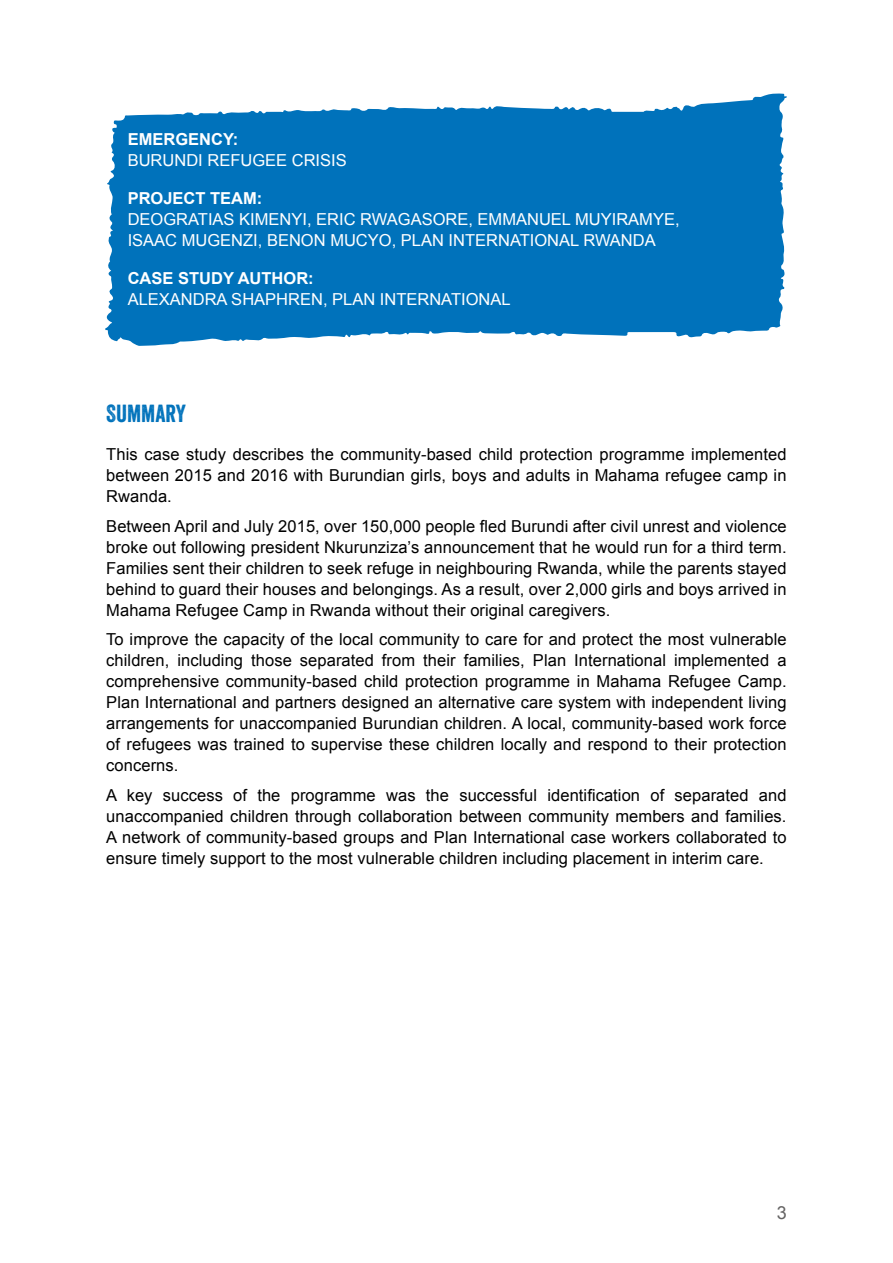
<style>
.page{position:relative;width:893px;height:1263px;background:#fff}
.page>*{position:absolute;margin:0;border:0;box-sizing:border-box;transform-origin:0 0}
.t1{font:24px "Veneer";color:#0072bb}
.t2{font:18px "Arial";color:#646363}
.t3{font:16.5px/21px "Arial";letter-spacing:.005em;color:#000;text-align:justify}
.t4{font:16.5px/21px "Arial";color:#fff}
.t5{font:700 16.5px "Arial";color:#fff}
</style>
<div class="page">
<svg style="left:105px;top:94px;width:682px;height:252px;background:#1d82c2"></svg>
<p class="t5" style="left:128px;top:128px;width:112px">EMERGENCY:</p>
<p class="t4" style="left:128px;top:150px;width:221px">BURUNDI REFUGEE CRISIS</p>
<p class="t5" style="left:128px;top:187px;width:136px">PROJECT TEAM:</p>
<p class="t4" style="left:128px;top:209px;width:553px">DEOGRATIAS KIMENYI, ERIC RWAGASORE, EMMANUEL MUYIRAMYE,<br>ISAAC MUGENZI, BENON MUCYO, PLAN INTERNATIONAL RWANDA</p>
<p class="t5" style="left:128px;top:267px;width:188px">CASE STUDY AUTHOR:</p>
<p class="t4" style="left:128px;top:289px;width:384px">ALEXANDRA SHAPHREN, PLAN INTERNATIONAL</p>
<h1 class="t1" style="left:106px;top:399px;width:81px">SUMMARY</h1>
<p class="t3" style="left:106px;top:444px;width:682px">This case study describes the community-based child protection programme implemented between 2015 and 2016 with Burundian girls, boys and adults in Mahama refugee camp in Rwanda.</p>
<p class="t3" style="left:106px;top:515px;width:682px">Between April and July 2015, over 150,000 people fled Burundi after civil unrest and violence broke out following president Nkurunziza’s announcement that he would run for a third term.<br>Families sent their children to seek refuge in neighbouring Rwanda, while the parents stayed behind to guard their houses and belongings. As a result, over 2,000 girls and boys arrived in Mahama Refugee Camp in Rwanda without their original caregivers.</p>
<p class="t3" style="left:106px;top:629px;width:682px">To improve the capacity of the local community to care for and protect the most vulnerable children, including those separated from their families, Plan International implemented a comprehensive community-based child protection programme in Mahama Refugee Camp.<br>Plan International and partners designed an alternative care system with independent living arrangements for unaccompanied Burundian children. A local, community-based work force of refugees was trained to supervise these children locally and respond to their protection concerns.</p>
<p class="t3" style="left:106px;top:785px;width:682px">A key success of the programme was the successful identification of separated and unaccompanied children through collaboration between community members and families.<br>A network of community-based groups and Plan International case workers collaborated to ensure timely support to the most vulnerable children including placement in interim care.</p>
<p class="t2" style="left:777px;top:1200px;width:12px">3</p>
</div>
